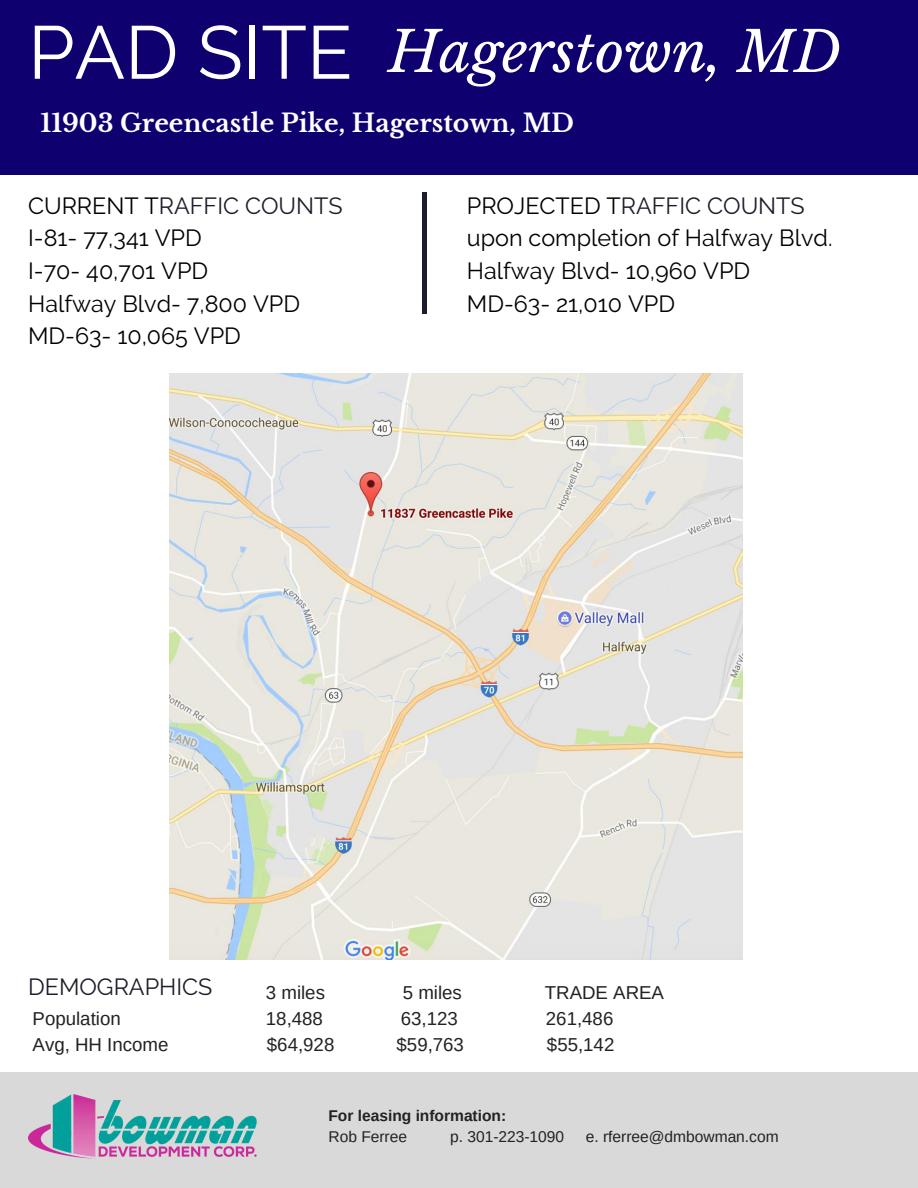
<style>
.page{position:relative;width:918px;height:1188px;background:#fff}
.page>*{position:absolute;margin:0;border:0;box-sizing:border-box;transform-origin:0 0}
.t1{font:italic 55.95px "Libre Baskerville";color:#fff}
.t2{font:700 24.9px "Libre Baskerville";color:#fff}
.t3{font:23.4px/32.7px "Raleway";color:#000}
.t4{font:23.4px "Raleway";color:#1d1e2b}
.t5{font:18.75px "Arimo";color:#222}
.t6{font:15.6px "Arimo";color:#222}
.t7{font:700 15.6px "Arimo";color:#222}
.s1{font-family:"Raleway";font-style:normal;font-size:74.7px}
.s2{color:#1d1e2b}
</style>
<div class="page">
<div style="left:0;top:0;width:918px;height:174px;background:#0e016f"></div>
<div style="left:0;top:1072px;width:918px;height:116px;background:#d9d9d9"></div>
<img style="left:28px;top:1095px;width:228px;height:64px">
<hr style="left:422px;top:192px;width:4px;height:122px;background:#1d1e2b">
<img style="left:170px;top:374px;width:572px;height:586px">
<h1 class="t1" style="left:28px;top:18px;width:815px"><span class="s1">PAD SITE</span> Hagerstown, MD</h1>
<p class="t2" style="left:40px;top:107px;width:535px">11903 Greencastle Pike, Hagerstown, MD</p>
<p class="t3" style="left:28px;top:189px;width:316px">CURRENT T<span class="s2">RAFFIC COUNTS<br></span>I-81- 77,341 VPD<br>I-70- 40,701 VPD<br>Halfway Blvd- 7,800 VPD<br>MD-63- 10,065 VPD</p>
<p class="t3" style="left:467px;top:189px;width:367px">PROJECTED T<span class="s2">RAFFIC COUNTS </span>upon completion of Halfway Blvd.<br>Halfway Blvd- 10,960 VPD<br>MD-63- 21,010 VPD</p>
<p class="t4" style="left:28px;top:973px;width:186px">DEMOGRAPHICS</p>
<p class="t5" style="left:266px;top:982px;width:61px">3 miles</p>
<p class="t5" style="left:403px;top:982px;width:61px">5 miles</p>
<p class="t5" style="left:545px;top:982px;width:121px">TRADE AREA</p>
<p class="t5" style="left:33px;top:1008px;width:90px">Population</p>
<p class="t5" style="left:266px;top:1008px;width:59px">18,488</p>
<p class="t5" style="left:401px;top:1008px;width:59px">63,123</p>
<p class="t5" style="left:546px;top:1008px;width:69px">261,486</p>
<p class="t5" style="left:33px;top:1034px;width:137px">Avg, HH Income</p>
<p class="t5" style="left:267px;top:1034px;width:69px">$64,928</p>
<p class="t5" style="left:397px;top:1034px;width:69px">$59,763</p>
<p class="t5" style="left:547px;top:1034px;width:69px">$55,142</p>
<p class="t7" style="left:328px;top:1106px;width:179px">For leasing information:</p>
<p class="t6" style="left:328px;top:1128px;width:80px">Rob Ferree</p>
<p class="t6" style="left:450px;top:1128px;width:116px">p. 301-223-1090</p>
<p class="t6" style="left:586px;top:1128px;width:194px">e. rferree@dmbowman.com</p>
</div>
